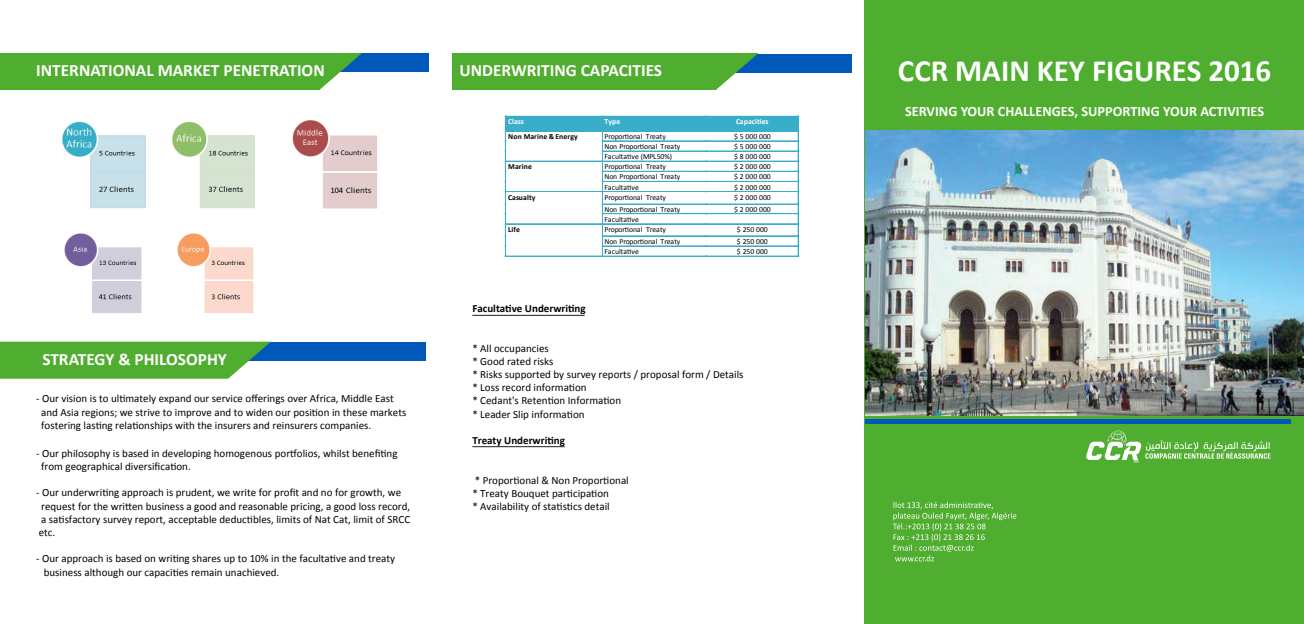
<style>
.page{position:relative;width:1304px;height:624px;background:#fff}
.page>*{position:absolute;margin:0;border:0;box-sizing:border-box;transform-origin:0 0}
.t1{font:700 31px "Calibri Bold Caps";color:#fff}
.t2{font:700 17.3px "Calibri Bold Caps";color:#fff}
.t3{font:700 14.3px "Calibri Bold Caps";color:#fff}
.t4{font:11px/13.2px "Calibri";color:#000}
.t5{font:700 11px "Calibri";color:#000}
.t6{font:7.7px "Calibri";letter-spacing:-.015em;color:#000}
.t7{font:700 7.7px "Calibri";letter-spacing:.005em;color:#000}
.t8{font:700 7.7px "Calibri";letter-spacing:.005em;color:#fff}
</style>
<div class="page">
<div style="left:865px;top:0;width:439px;height:624px;background:#4fad2f"></div>
<div style="left:94px;top:342px;width:332px;height:18px;background:#0058b8"></div>
<svg style="left:0;top:341px;width:271px;height:37px;background:#5ab141"></svg>
<div style="left:140px;top:53px;width:289px;height:19px;background:#0058b8"></div>
<div style="left:0;top:53px;width:362px;height:37px;background:#4fad2f"></div>
<div style="left:563px;top:54px;width:289px;height:19px;background:#0058b8"></div>
<svg style="left:452px;top:53px;width:307px;height:37px;background:#56af3c"></svg>
<svg style="left:145px;top:135px;width:1px;height:73px"></svg>
<img style="left:62px;top:121px;width:83px;height:88px">
<img style="left:172px;top:121px;width:83px;height:87px">
<img style="left:292px;top:120px;width:86px;height:89px">
<img style="left:64px;top:233px;width:78px;height:80px">
<img style="left:177px;top:233px;width:77px;height:80px">
<div style="left:506px;top:126px;width:96px;height:5px;background:#3aadc8"></div>
<div style="left:508px;top:117px;width:92px;height:9px;background:#3aadc8"></div>
<div style="left:602px;top:126px;width:104px;height:5px;background:#3aadc8"></div>
<div style="left:605px;top:117px;width:99px;height:9px;background:#3aadc8"></div>
<div style="left:706px;top:126px;width:92px;height:5px;background:#3aadc8"></div>
<div style="left:709px;top:117px;width:87px;height:9px;background:#3aadc8"></div>
<hr style="left:506px;top:116px;width:96px;height:1px;background:#3aadc8">
<hr style="left:603px;top:116px;width:103px;height:1px;background:#3aadc8">
<hr style="left:707px;top:116px;width:91px;height:1px;background:#3aadc8">
<hr style="left:506px;top:131px;width:96px;height:1px;background:#3aadc8">
<svg style="left:600px;top:116px;width:5px;height:10px"></svg>
<hr style="left:603px;top:131px;width:103px;height:1px;background:#3aadc8">
<svg style="left:704px;top:116px;width:5px;height:16px"></svg>
<hr style="left:707px;top:131px;width:91px;height:1px;background:#3aadc8">
<hr style="left:602px;top:141px;width:104px;height:1px;background:#3aadc8">
<hr style="left:707px;top:141px;width:91px;height:1px;background:#3aadc8">
<hr style="left:602px;top:151px;width:104px;height:1px;background:#3aadc8">
<hr style="left:707px;top:151px;width:91px;height:1px;background:#3aadc8">
<hr style="left:602px;top:131px;width:1px;height:125px;background:#3aadc8">
<hr style="left:506px;top:161px;width:96px;height:1px;background:#3aadc8">
<hr style="left:603px;top:161px;width:103px;height:1px;background:#3aadc8">
<hr style="left:707px;top:161px;width:91px;height:1px;background:#3aadc8">
<hr style="left:602px;top:171px;width:104px;height:1px;background:#3aadc8">
<hr style="left:707px;top:171px;width:91px;height:1px;background:#3aadc8">
<hr style="left:602px;top:181px;width:104px;height:1px;background:#3aadc8">
<hr style="left:707px;top:181px;width:91px;height:1px;background:#3aadc8">
<hr style="left:506px;top:191px;width:96px;height:1px;background:#3aadc8">
<hr style="left:603px;top:191px;width:103px;height:1px;background:#3aadc8">
<hr style="left:707px;top:191px;width:91px;height:1px;background:#3aadc8">
<hr style="left:602px;top:204px;width:104px;height:1px;background:#3aadc8">
<hr style="left:707px;top:204px;width:91px;height:1px;background:#3aadc8">
<hr style="left:602px;top:214px;width:104px;height:1px;background:#3aadc8">
<hr style="left:602px;top:213px;width:104px;height:1px;background:#3aadc8">
<hr style="left:707px;top:214px;width:91px;height:1px;background:#3aadc8">
<hr style="left:707px;top:213px;width:91px;height:1px;background:#3aadc8">
<hr style="left:506px;top:224px;width:96px;height:1px;background:#3aadc8">
<hr style="left:506px;top:223px;width:96px;height:1px;background:#3aadc8">
<hr style="left:603px;top:224px;width:103px;height:1px;background:#3aadc8">
<hr style="left:603px;top:223px;width:103px;height:1px;background:#3aadc8">
<hr style="left:707px;top:224px;width:91px;height:1px;background:#3aadc8">
<hr style="left:707px;top:223px;width:91px;height:1px;background:#3aadc8">
<hr style="left:602px;top:236px;width:104px;height:1px;background:#3aadc8">
<hr style="left:707px;top:236px;width:91px;height:1px;background:#3aadc8">
<hr style="left:602px;top:246px;width:104px;height:1px;background:#3aadc8">
<hr style="left:707px;top:246px;width:91px;height:1px;background:#3aadc8">
<svg style="left:505px;top:116px;width:3px;height:141px"></svg>
<hr style="left:506px;top:256px;width:96px;height:1px;background:#3aadc8">
<hr style="left:603px;top:256px;width:103px;height:1px;background:#3aadc8">
<hr style="left:707px;top:256px;width:91px;height:1px;background:#3aadc8">
<svg style="left:796px;top:116px;width:3px;height:141px"></svg>
<svg style="left:1086px;top:430px;width:185px;height:32px"></svg>
<img style="left:865px;top:130px;width:439px;height:285px">
<svg style="left:893px;top:501px;width:123px;height:60px"></svg>
<hr style="left:865px;top:419px;width:425px;height:4px;background:#0058b8">
<hr style="left:472px;top:446px;width:93px;height:1px;background:#231f20">
<hr style="left:472px;top:315px;width:113px;height:1px;background:#231f20">
<h2 class="t2" style="left:36px;top:60px;width:290px">INTERNATIONAL MARKET PENETRATION</h2>
<h2 class="t2" style="left:459px;top:60px;width:204px">UNDERWRITING CAPACITIES</h2>
<h1 class="t1" style="left:898px;top:51px;width:375px">CCR MAIN KEY FIGURES 2016</h1>
<p class="t8" style="left:508px;top:116px;width:17px">Class</p>
<p class="t8" style="left:605px;top:116px;width:17px">Type</p>
<p class="t8" style="left:736px;top:116px;width:34px">Capacities</p>
<p class="t7" style="left:508px;top:131px;width:71px">Non Marine &amp; Energy</p>
<p class="t6" style="left:605px;top:131px;width:63px">Proportional Treaty</p>
<p class="t6" style="left:734px;top:131px;width:38px">$ 5 000 000</p>
<p class="t6" style="left:605px;top:141px;width:77px">Non Proportional Treaty</p>
<p class="t6" style="left:734px;top:141px;width:38px">$ 5 000 000</p>
<p class="t6" style="left:605px;top:151px;width:69px">Facultative (MPL50%)</p>
<p class="t6" style="left:734px;top:151px;width:38px">$ 8 000 000</p>
<p class="t7" style="left:508px;top:161px;width:25px">Marine</p>
<p class="t6" style="left:605px;top:161px;width:63px">Proportional Treaty</p>
<p class="t6" style="left:734px;top:161px;width:38px">$ 2 000 000</p>
<p class="t6" style="left:605px;top:172px;width:77px">Non Proportional Treaty</p>
<p class="t6" style="left:734px;top:172px;width:38px">$ 2 000 000</p>
<p class="t6" style="left:605px;top:182px;width:36px">Facultative</p>
<p class="t6" style="left:734px;top:182px;width:38px">$ 2 000 000</p>
<p class="t7" style="left:508px;top:192px;width:29px">Casualty</p>
<p class="t6" style="left:605px;top:192px;width:63px">Proportional Treaty</p>
<p class="t6" style="left:734px;top:192px;width:38px">$ 2 000 000</p>
<p class="t6" style="left:605px;top:204px;width:77px">Non Proportional Treaty</p>
<p class="t6" style="left:734px;top:204px;width:38px">$ 2 000 000</p>
<p class="t6" style="left:605px;top:214px;width:36px">Facultative</p>
<p class="t7" style="left:508px;top:224px;width:13px">Life</p>
<p class="t6" style="left:605px;top:224px;width:63px">Proportional Treaty</p>
<p class="t6" style="left:737px;top:224px;width:32px">$ 250 000</p>
<p class="t6" style="left:605px;top:236px;width:77px">Non Proportional Treaty</p>
<p class="t6" style="left:737px;top:236px;width:32px">$ 250 000</p>
<p class="t6" style="left:605px;top:246px;width:36px">Facultative</p>
<p class="t6" style="left:737px;top:246px;width:32px">$ 250 000</p>
<h3 class="t3" style="left:905px;top:103px;width:361px">SERVING YOUR CHALLENGES, SUPPORTING YOUR ACTIVITIES</h3>
<h2 class="t2" style="left:42px;top:348px;width:186px">STRATEGY &amp; PHILOSOPHY</h2>
<p class="t4" style="left:41px;top:392px;width:367px;text-indent:-5px">- Our vision is to ultimately expand our service offerings over Africa, Middle East and Asia regions; we strive to improve and to widen our position in these markets fostering lasting relationships with the insurers and reinsurers companies.</p>
<p class="t4" style="left:41px;top:446px;width:358px;text-indent:-5px">- Our philosophy is based in developing homogenous portfolios, whilst benefiting from geographical diversification.</p>
<p class="t4" style="left:36px;top:486px;width:376px">- Our underwriting approach is prudent, we write for profit and no for growth, we request for the written business a good and reasonable pricing, a good loss record, a satisfactory survey report, acceptable deductibles, limits of Nat Cat, limit of SRCC etc.</p>
<p class="t4" style="left:44px;top:552px;width:353px;text-indent:-7px">- Our approach is based on writing shares up to 10% in the facultative and treaty business although our capacities remain unachieved.</p>
<p class="t5" style="left:472px;top:301px;width:115px">Facultative Underwriting</p>
<p class="t4" style="left:472px;top:341px;width:273px">* All occupancies<br>* Good rated risks<br>* Risks supported by survey reports / proposal form / Details * Loss record information<br>* Cedant's Retention Information<br>* Leader Slip information</p>
<p class="t5" style="left:472px;top:433px;width:94px">Treaty Underwriting</p>
<p class="t4" style="left:472px;top:473px;width:158px">* Proportional &amp; Non Proportional * Treaty Bouquet participation<br>* Availability of statistics detail</p>
</div>
